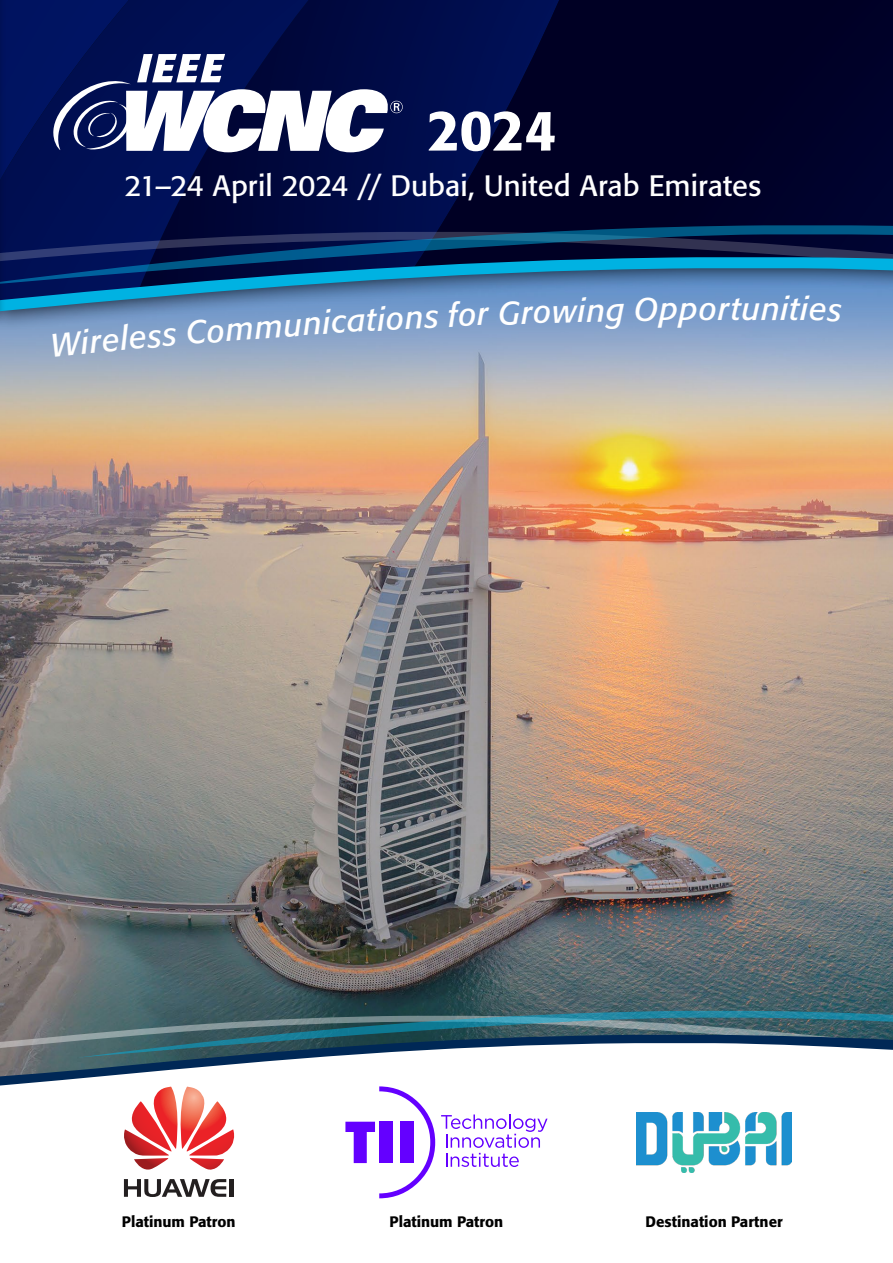
<style>
.page{position:relative;width:893px;height:1263px;background:#fff}
.page>*{position:absolute;margin:0;border:0;box-sizing:border-box;transform-origin:0 0}
.t1{font:500 56.7px "Formata Std";color:#fff}
.t2{font:italic 32.25px "Formata Std";letter-spacing:.025em;color:#fff}
.t3{font:29.25px "Formata Std";color:#fff}
.t4{font:500 15px "Formata Std";color:#000}
</style>
<div class="page">
<img style="left:0;top:346px;width:893px;height:670px">
<svg style="left:0;top:1016px;width:77px;height:19px"></svg>
<svg style="left:0;top:1035px;width:201px;height:51px"></svg>
<svg style="left:77px;top:1011px;width:816px;height:56px"></svg>
<svg style="left:403px;top:0;width:490px;height:225px;background:#00032e"></svg>
<svg style="left:403px;top:300px;width:490px;height:46px;background:#7f9fcb"></svg>
<svg style="left:403px;top:225px;width:490px;height:75px;background:#275e8b"></svg>
<svg style="left:124px;top:1086px;width:111px;height:84px"></svg>
<svg style="left:124px;top:1179px;width:102px;height:18px"></svg>
<hr style="left:230px;top:1179px;width:4px;height:18px;background:#231f20">
<svg style="left:345px;top:1086px;width:90px;height:112px"></svg>
<svg style="left:441px;top:1114px;width:106px;height:53px"></svg>
<img style="left:636px;top:1112px;width:156px;height:60px">
<svg style="left:0;top:0;width:403px;height:357px;background:#31467a"></svg>
<h1 class="t1" style="left:427px;top:96px;width:131px">2024</h1>
<h3 class="t3" style="left:124px;top:168px;width:638px">21–24 April 2024 // Dubai, United Arab Emirates</h3>
<h2 class="t2" style="left:100px;top:321px;width:125px;rotate:-5deg">eless Co</h2>
<h2 class="t2" style="left:225px;top:310px;width:142px;rotate:-4deg">mmunica</h2>
<h2 class="t2" style="left:366px;top:300px;width:111px;rotate:-3deg">tions fo</h2>
<h2 class="t2" style="left:477px;top:295px;width:110px;rotate:-2deg">r Growi</h2>
<h2 class="t2" style="left:586px;top:291px;width:93px;rotate:-1deg">ng Op</h2>
<h2 class="t2" style="left:679px;top:289px;width:102px">portun</h2>
<h2 class="t2" style="left:781px;top:289px;width:62px;rotate:1deg">ities</h2>
<p class="t4" style="left:122px;top:1212px;width:115px">Platinum Patron</p>
<p class="t4" style="left:390px;top:1212px;width:115px">Platinum Patron</p>
<p class="t4" style="left:646px;top:1212px;width:139px">Destination Partner</p>
</div>
